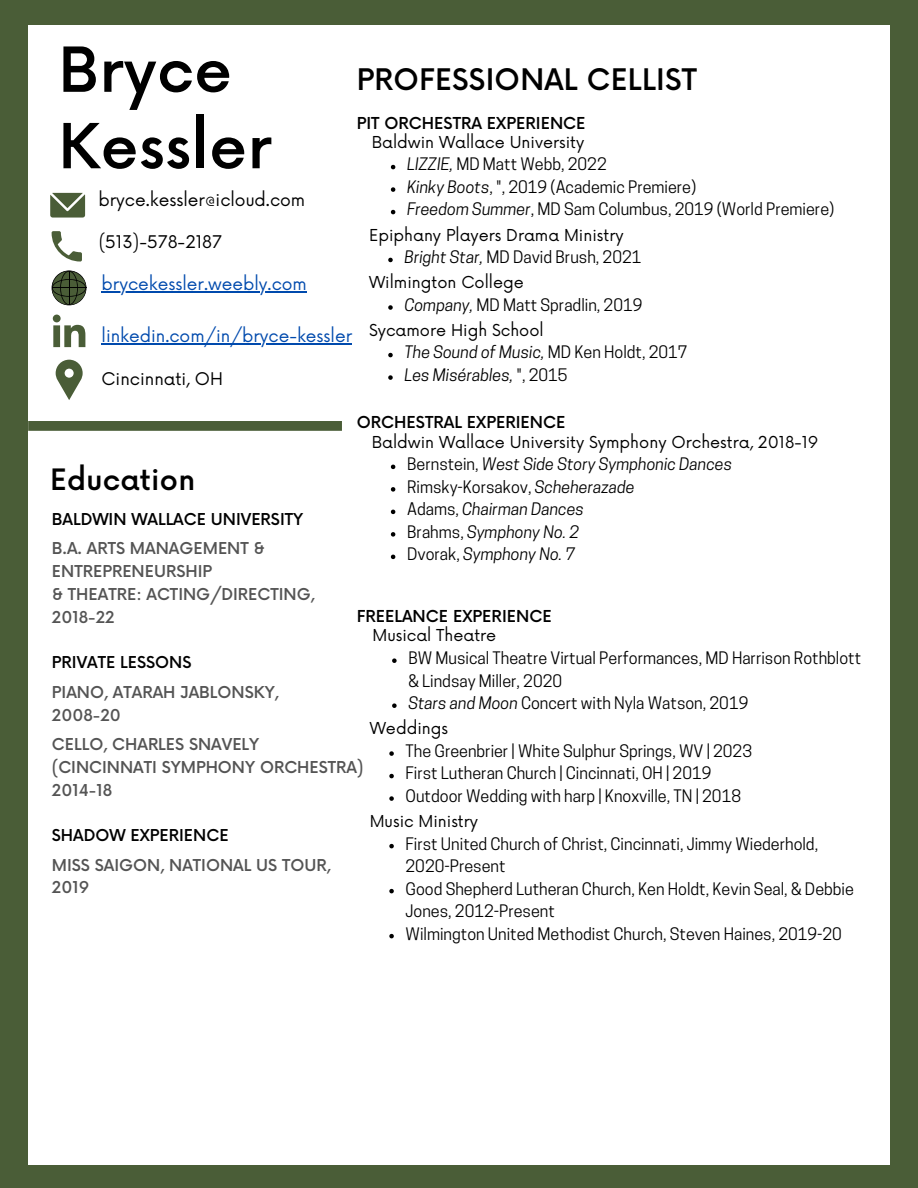
<style>
.page{position:relative;width:918px;height:1188px;background:#4a5d37}
.page>*{position:absolute;margin:0;border:0;box-sizing:border-box;transform-origin:0 0}
.t1{font:500 60.45px "Now";letter-spacing:.01em;color:#000}
.t2{font:500 28.95px "Now";letter-spacing:.01em;color:#000}
.t3{font:500 28.8px "Now";letter-spacing:.01em;color:#000}
.t4{font:17.1px "Now";color:#004aad}
.t5{font:17.1px "Now";color:#000}
.t6{font:16.2px/22.5px "Cooper Hewitt";color:#000}
.t7{font:italic 16.2px "Cooper Hewitt";color:#000}
.t8{font:16.05px "Now";color:#000}
.t9{font:500 16.05px "Now";color:#000}
.t10{font:500 15.9px/22.8px "Now";color:#545454}
.t11{font:500 15.9px "Now";color:#000}
.s1{font-style:italic}
.s2{font-style:normal}
</style>
<div class="page">
<div style="left:28px;top:25px;width:862px;height:1139px;background:#fff"></div>
<svg style="left:50px;top:193px;width:35px;height:25px"></svg>
<svg style="left:52px;top:231px;width:30px;height:31px"></svg>
<svg style="left:52px;top:270px;width:34px;height:35px"></svg>
<hr style="left:69px;top:271px;width:1px;height:34px;background:#000">
<hr style="left:52px;top:288px;width:34px;height:1px;background:#000">
<svg style="left:56px;top:360px;width:27px;height:40px"></svg>
<svg style="left:28px;top:421px;width:314px;height:10px;background:#4d603a"></svg>
<svg style="left:53px;top:315px;width:32px;height:32px"></svg>
<hr style="left:102px;top:292px;width:205px;height:1px;background:#004aad">
<hr style="left:102px;top:343px;width:250px;height:2px;background:#004aad">
<svg style="left:391px;top:165px;width:4px;height:4px"></svg>
<svg style="left:391px;top:187px;width:4px;height:5px"></svg>
<svg style="left:391px;top:210px;width:4px;height:4px"></svg>
<svg style="left:388px;top:258px;width:5px;height:4px"></svg>
<svg style="left:388px;top:305px;width:5px;height:5px"></svg>
<svg style="left:388px;top:353px;width:5px;height:4px"></svg>
<svg style="left:388px;top:375px;width:5px;height:5px"></svg>
<svg style="left:391px;top:465px;width:4px;height:4px"></svg>
<svg style="left:391px;top:487px;width:4px;height:5px"></svg>
<svg style="left:391px;top:510px;width:4px;height:4px"></svg>
<svg style="left:391px;top:532px;width:4px;height:5px"></svg>
<svg style="left:391px;top:555px;width:4px;height:4px"></svg>
<svg style="left:392px;top:658px;width:5px;height:5px"></svg>
<svg style="left:392px;top:703px;width:5px;height:5px"></svg>
<svg style="left:389px;top:751px;width:5px;height:5px"></svg>
<svg style="left:389px;top:774px;width:5px;height:4px"></svg>
<svg style="left:389px;top:796px;width:5px;height:5px"></svg>
<svg style="left:389px;top:844px;width:5px;height:4px"></svg>
<svg style="left:389px;top:889px;width:5px;height:4px"></svg>
<svg style="left:389px;top:934px;width:5px;height:4px"></svg>
<p class="t1" style="left:58px;top:37px;width:175px">Bryce</p>
<p class="t1" style="left:58px;top:114px;width:214px">Kessler</p>
<p class="t5" style="left:98px;top:191px;width:208px">bryce.kessler@icloud.com</p>
<p class="t5" style="left:99px;top:233px;width:125px">(513)-578-2187</p>
<p class="t2" style="left:357px;top:64px;width:342px">PROFESSIONAL CELLIST</p>
<p class="t9" style="left:357px;top:114px;width:230px">PIT ORCHESTRA EXPERIENCE</p>
<p class="t6" style="left:407px;top:155px;width:201px"><span class="s1">LIZZIE,</span> MD Matt Webb, 2022</p>
<p class="t6" style="left:407px;top:178px;width:291px"><span class="s1">Kinky Boots</span>, ", 2019 (Academic Premiere)</p>
<p class="t6" style="left:407px;top:200px;width:429px"><span class="s1">Freedom Summer</span>, MD Sam Columbus, 2019 (World Premiere)</p>
<p class="t8" style="left:372px;top:133px;width:214px">Baldwin Wallace University</p>
<p class="t8" style="left:369px;top:226px;width:256px">Epiphany Players Drama Ministry</p>
<p class="t6" style="left:405px;top:248px;width:238px"><span class="s1">Bright Star,</span> MD David Brush, 2021</p>
<p class="t4" style="left:102px;top:275px;width:207px">brycekessler.weebly.com</p>
<p class="t4" style="left:102px;top:327px;width:252px">linkedin.com/in/bryce-kessler</p>
<p class="t5" style="left:102px;top:369px;width:123px">Cincinnati, OH</p>
<p class="t8" style="left:369px;top:274px;width:156px">Wilmington College</p>
<p class="t6" style="left:405px;top:296px;width:239px"><span class="s1">Company,</span> MD Matt Spradlin, 2019</p>
<p class="t8" style="left:369px;top:321px;width:176px">Sycamore High School</p>
<p class="t7" style="left:405px;top:346px;width:285px">The Sound of Music, <span class="s2">MD Ken Holdt, 2017</span></p>
<p class="t7" style="left:405px;top:369px;width:165px">Les Misérables, <span class="s2">", 2015</span></p>
<p class="t9" style="left:357px;top:414px;width:210px">ORCHESTRAL EXPERIENCE</p>
<p class="t7" style="left:407px;top:458px;width:326px"><span class="s2">Bernstein,</span> West Side Story Symphonic Dances</p>
<p class="t6" style="left:407px;top:477px;width:229px">Rimsky-Korsakov, <span class="s1">Scheherazade</span></p>
<p class="t7" style="left:407px;top:503px;width:178px"><span class="s2">Adams,</span> Chairman Dances</p>
<p class="t7" style="left:407px;top:526px;width:174px"><span class="s2">Brahms,</span> Symphony No. 2</p>
<p class="t7" style="left:407px;top:548px;width:170px"><span class="s2">Dvorak,</span> Symphony No. 7</p>
<p class="t8" style="left:372px;top:433px;width:448px">Baldwin Wallace University Symphony Orchestra, 2018-19</p>
<p class="t3" style="left:50px;top:464px;width:147px">Education</p>
<p class="t11" style="left:52px;top:511px;width:253px">BALDWIN WALLACE UNIVERSITY</p>
<p class="t10" style="left:52px;top:538px;width:214px">B.A. ARTS MANAGEMENT &amp;<br>ENTREPRENEURSHIP</p>
<p class="t10" style="left:52px;top:584px;width:264px">&amp; THEATRE: ACTING/DIRECTING,</p>
<p class="t10" style="left:52px;top:607px;width:64px">2018-22</p>
<p class="t11" style="left:52px;top:654px;width:141px">PRIVATE LESSONS</p>
<p class="t10" style="left:52px;top:682px;width:228px">PIANO, ATARAH JABLONSKY,</p>
<p class="t10" style="left:52px;top:704px;width:70px">2008-20</p>
<p class="t10" style="left:52px;top:734px;width:209px">CELLO, CHARLES SNAVELY</p>
<p class="t10" style="left:52px;top:757px;width:313px">(CINCINNATI SYMPHONY ORCHESTRA)</p>
<p class="t10" style="left:52px;top:779px;width:62px">2014-18</p>
<p class="t11" style="left:52px;top:827px;width:178px">SHADOW EXPERIENCE</p>
<p class="t10" style="left:52px;top:854px;width:280px">MISS SAIGON, NATIONAL US TOUR,<br>2019</p>
<p class="t9" style="left:357px;top:608px;width:197px">FREELANCE EXPERIENCE</p>
<p class="t6" style="left:408px;top:649px;width:454px">BW Musical Theatre Virtual Performances, MD Harrison Rothblott &amp; Lindsay Miller, 2020</p>
<p class="t6" style="left:408px;top:694px;width:342px"><span class="s1">Stars and Moon</span> Concert with Nyla Watson, 2019</p>
<p class="t8" style="left:373px;top:627px;width:125px">Musical Theatre</p>
<p class="t8" style="left:370px;top:720px;width:80px">Weddings</p>
<p class="t6" style="left:406px;top:742px;width:348px">The Greenbrier | White Sulphur Springs, WV | 2023</p>
<p class="t6" style="left:406px;top:764px;width:307px">First Lutheran Church | Cincinnati, OH | 2019</p>
<p class="t6" style="left:406px;top:787px;width:337px">Outdoor Wedding with harp | Knoxville, TN | 2018</p>
<p class="t8" style="left:370px;top:812px;width:110px">Music Ministry</p>
<p class="t6" style="left:406px;top:834px;width:414px">First United Church of Christ, Cincinnati, Jimmy Wiederhold,<br>2020-Present</p>
<p class="t6" style="left:406px;top:879px;width:450px">Good Shepherd Lutheran Church, Ken Holdt, Kevin Seal, &amp; Debbie<br>Jones, 2012-Present</p>
<p class="t6" style="left:406px;top:924px;width:438px">Wilmington United Methodist Church, Steven Haines, 2019-20</p>
</div>
